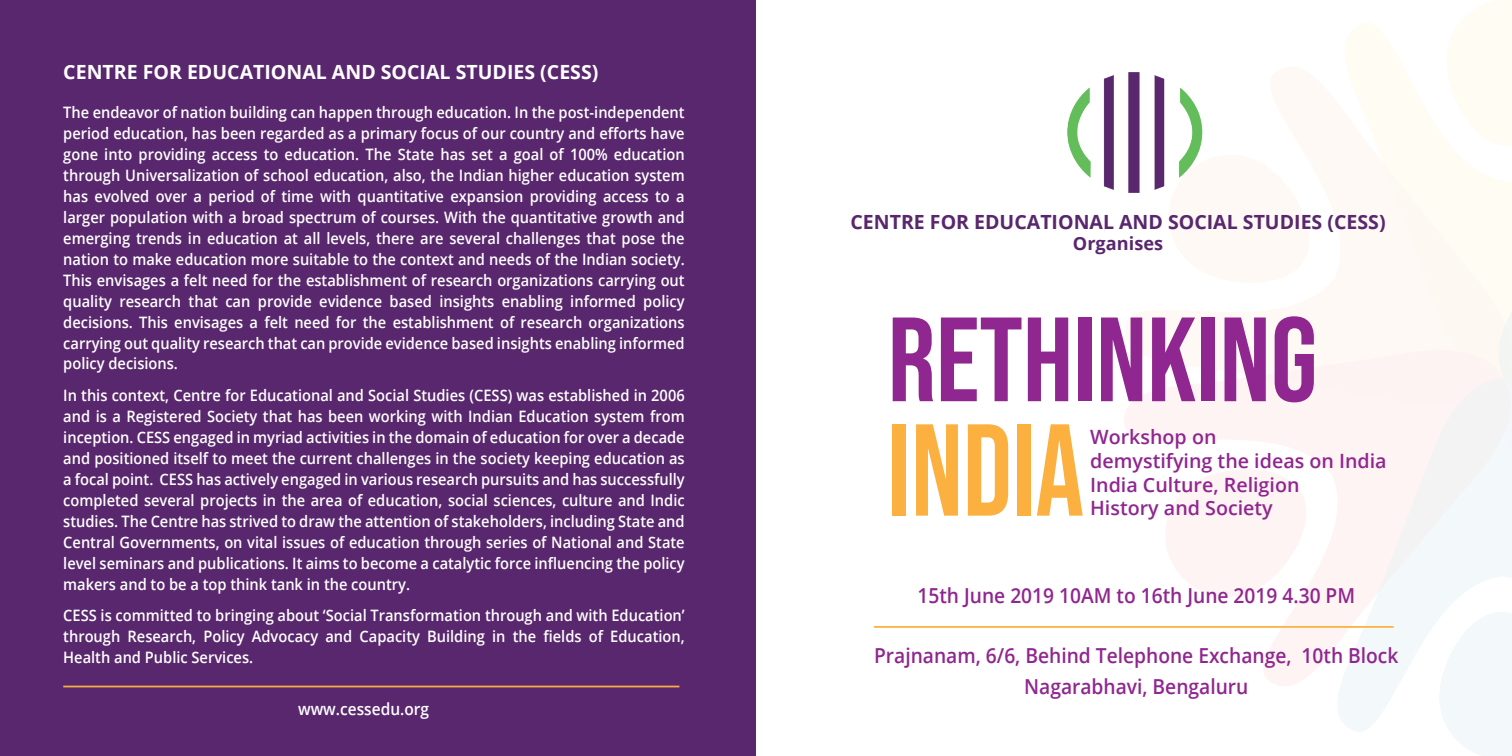
<style>
.page{position:relative;width:1512px;height:756px;background:#fff}
.page>*{position:absolute;margin:0;border:0;box-sizing:border-box;transform-origin:0 0}
.t1{font:130.38px "Bebas Neue";color:#fbb03f;scale:.93 1}
.t2{font:119.52px "Bebas Neue";color:#90268f}
.t3{font:600 20.65px/30.4px "Open Sans";color:#90268f;text-align:center;scale:.93 1}
.t4{font:600 19.6px/23.6px "Open Sans";color:#90268f}
.t5{font:700 19.6px "Open Sans";color:#59276d}
.t6{font:700 19.6px "Open Sans";color:#fff}
.t7{font:700 18.2px "Open Sans";color:#59276d}
.t8{font:600 16.62px "Open Sans";color:#fff;scale:.93 1}
.t9{font:600 15.75px/21px "Open Sans";color:#fff;text-align:justify;scale:.93 1}
</style>
<div class="page">
<svg style="left:1345px;top:23px;width:58px;height:44px;fill:#fefcf3"></svg>
<svg style="left:1126px;top:67px;width:313px;height:283px;fill:#fef9f4"></svg>
<svg style="left:1160px;top:146px;width:161px;height:144px"></svg>
<svg style="left:1125px;top:350px;width:314px;height:336px"></svg>
<svg style="left:1156px;top:463px;width:162px;height:143px"></svg>
<svg style="left:1337px;top:379px;width:102px;height:353px;fill:#fef4f4"></svg>
<svg style="left:1439px;top:0;width:73px;height:756px"></svg>
<img style="left:1068px;top:73px;width:145px;height:120px">
<div style="left:0;top:0;width:755px;height:756px;background:#59276d"></div>
<hr style="left:874px;top:626px;width:519px;height:2px;background:#fbb03f">
<hr style="left:63px;top:686px;width:616px;height:1px;background:#fbb03f">
<p class="t6" style="left:63px;top:58px;width:537px">CENTRE FOR EDUCATIONAL AND SOCIAL STUDIES (CESS)</p>
<p class="t9" style="left:63px;top:101px;width:670px">The endeavor of nation building can happen through education. In the post-independent period education, has been regarded as a primary focus of our country and efforts have gone into providing access to education. The State has set a goal of 100% education through Universalization of school education, also, the Indian higher education system has evolved over a period of time with quantitative expansion providing access to a larger population with a broad spectrum of courses. With the quantitative growth and emerging trends in education at all levels, there are several challenges that pose the nation to make education more suitable to the context and needs of the Indian society.<br>This envisages a felt need for the establishment of research organizations carrying out quality research that can provide evidence based insights enabling informed policy decisions. This envisages a felt need for the establishment of research organizations carrying out quality research that can provide evidence based insights enabling informed policy decisions.</p>
<p class="t9" style="left:63px;top:384px;width:670px">In this context, Centre for Educational and Social Studies (CESS) was established in 2006 and is a Registered Society that has been working with Indian Education system from inception. CESS engaged in myriad activities in the domain of education for over a decade and positioned itself to meet the current challenges in the society keeping education as a focal point. CESS has actively engaged in various research pursuits and has successfully completed several projects in the area of education, social sciences, culture and Indic studies. The Centre has strived to draw the attention of stakeholders, including State and Central Governments, on vital issues of education through series of National and State level seminars and publications. It aims to become a catalytic force influencing the policy makers and to be a top think tank in the country.</p>
<p class="t9" style="left:63px;top:605px;width:670px">CESS is committed to bringing about ‘Social Transformation through and with Education’ through Research, Policy Advocacy and Capacity Building in the fields of Education, Health and Public Services.</p>
<p class="t8" style="left:298px;top:698px;width:142px">www.cessedu.org</p>
<p class="t5" style="left:850px;top:208px;width:537px">CENTRE FOR EDUCATIONAL AND SOCIAL STUDIES (CESS)</p>
<p class="t7" style="left:1073px;top:231px;width:92px">Organises</p>
<h2 class="t2" style="left:888px;top:292px;width:431px">RETHINKING</h2>
<h1 class="t1" style="left:888px;top:397px;width:213px">INDIA</h1>
<p class="t4" style="left:1090px;top:425px;width:298px">Workshop on<br>demystifying the ideas on India<br>India Culture, Religion<br>History and Society</p>
<h3 class="t3" style="left:917px;top:580px;width:472px">15th June 2019 10AM to 16th June 2019 4.30 PM</h3>
<h3 class="t3" style="left:874px;top:640px;width:565px">Prajnanam, 6/6, Behind Telephone Exchange, 10th Block<br>Nagarabhavi, Bengaluru</h3>
</div>
